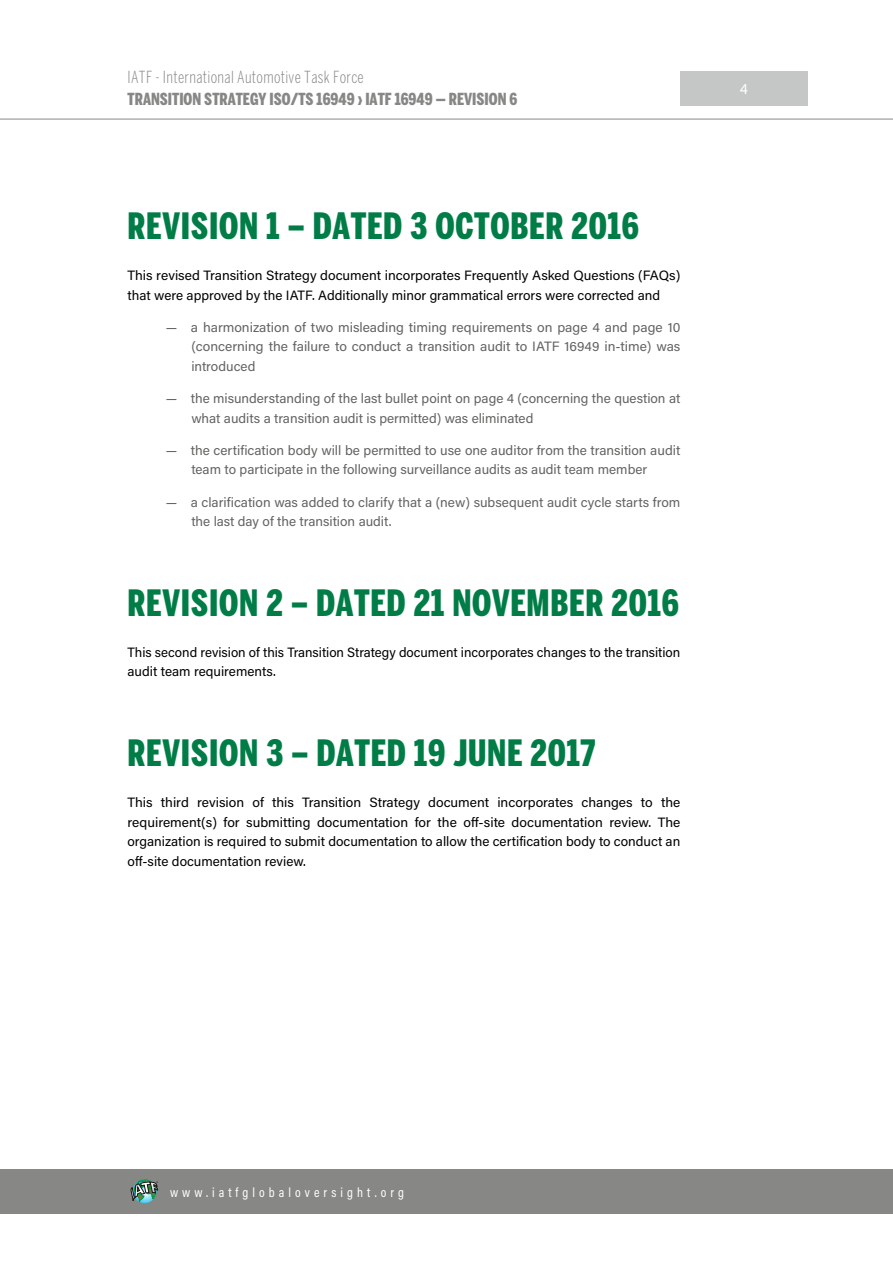
<style>
.page{position:relative;width:893px;height:1263px;background:#fff}
.page>*{position:absolute;margin:0;border:0;box-sizing:border-box;transform-origin:0 0}
.t1{font:900 extra-condensed 36px "Benton Sans";letter-spacing:.02em;color:#007d47}
.t2{font:900 extra-condensed 16.5px "Benton Sans";color:#878786}
.t3{font:300 extra-condensed 16.5px "Benton Sans";letter-spacing:.02em;color:#878786}
.t4{font:15px "Acumin Pro";color:#fff}
.t5{font:13.5px/19.5px "Acumin Pro";color:#000}
.t6{font:13.5px/19.5px "Acumin Pro";color:#636362}
.t7{font:13.5px "Acumin Pro Cond";letter-spacing:.3em;color:#fff}
.t8{font:300 2.25px "Helvetica Neue";color:#000}
</style>
<div class="page">
<div style="left:0;top:1170px;width:893px;height:44px;background:#878786"></div>
<hr style="left:0;top:119px;width:893px;height:1px;background:#878786">
<div style="left:680px;top:71px;width:127px;height:34px;background:#c5c6c6"></div>
<svg style="left:131px;top:1179px;width:27px;height:24px"></svg>
<p class="t3" style="left:128px;top:67px;width:238px">IATF - International Automotive Task Force</p>
<p class="t2" style="left:128px;top:90px;width:391px">TRANSITION STRATEGY ISO/TS 16949 › IATF 16949 — REVISION 6</p>
<h1 class="t1" style="left:128px;top:205px;width:513px">REVISION 1 – DATED 3 OCTOBER 2016</h1>
<p class="t5" style="left:128px;top:265px;width:554px">This revised Transition Strategy document incorporates Frequently Asked Questions (FAQs) that were approved by the IATF. Additionally minor grammatical errors were corrected and</p>
<p class="t6" style="left:191px;top:317px;width:491px;text-align:justify;text-indent:-26px">— a harmonization of two misleading timing requirements on page 4 and page 10 (concerning the failure to conduct a transition audit to IATF 16949 in-time) was introduced</p>
<p class="t6" style="left:191px;top:388px;width:490px;text-indent:-26px">— the misunderstanding of the last bullet point on page 4 (concerning the question at what audits a transition audit is permitted) was eliminated</p>
<p class="t6" style="left:166px;top:440px;width:516px;text-align:center">— the certification body will be permitted to use one auditor from the transition audit team to participate in the following surveillance audits as audit team member</p>
<p class="t6" style="left:191px;top:492px;width:490px;text-indent:-26px">— a clarification was added to clarify that a (new) subsequent audit cycle starts from the last day of the transition audit.</p>
<h1 class="t1" style="left:128px;top:582px;width:553px">REVISION 2 – DATED 21 NOVEMBER 2016</h1>
<p class="t5" style="left:128px;top:642px;width:554px">This second revision of this Transition Strategy document incorporates changes to the transition audit team requirements.</p>
<h1 class="t1" style="left:128px;top:732px;width:469px">REVISION 3 – DATED 19 JUNE 2017</h1>
<p class="t5" style="left:128px;top:792px;width:554px;text-align:justify">This third revision of this Transition Strategy document incorporates changes to the requirement(s) for submitting documentation for the off-site documentation review. The organization is required to submit documentation to allow the certification body to conduct an off-site documentation review.</p>
<p class="t4" style="left:740px;top:78px;width:10px">4</p>
<p class="t8" style="left:157px;top:1180px;width:3px">®</p>
<p class="t7" style="left:170px;top:1184px;width:235px">www.iatfglobaloversight.org</p>
</div>
